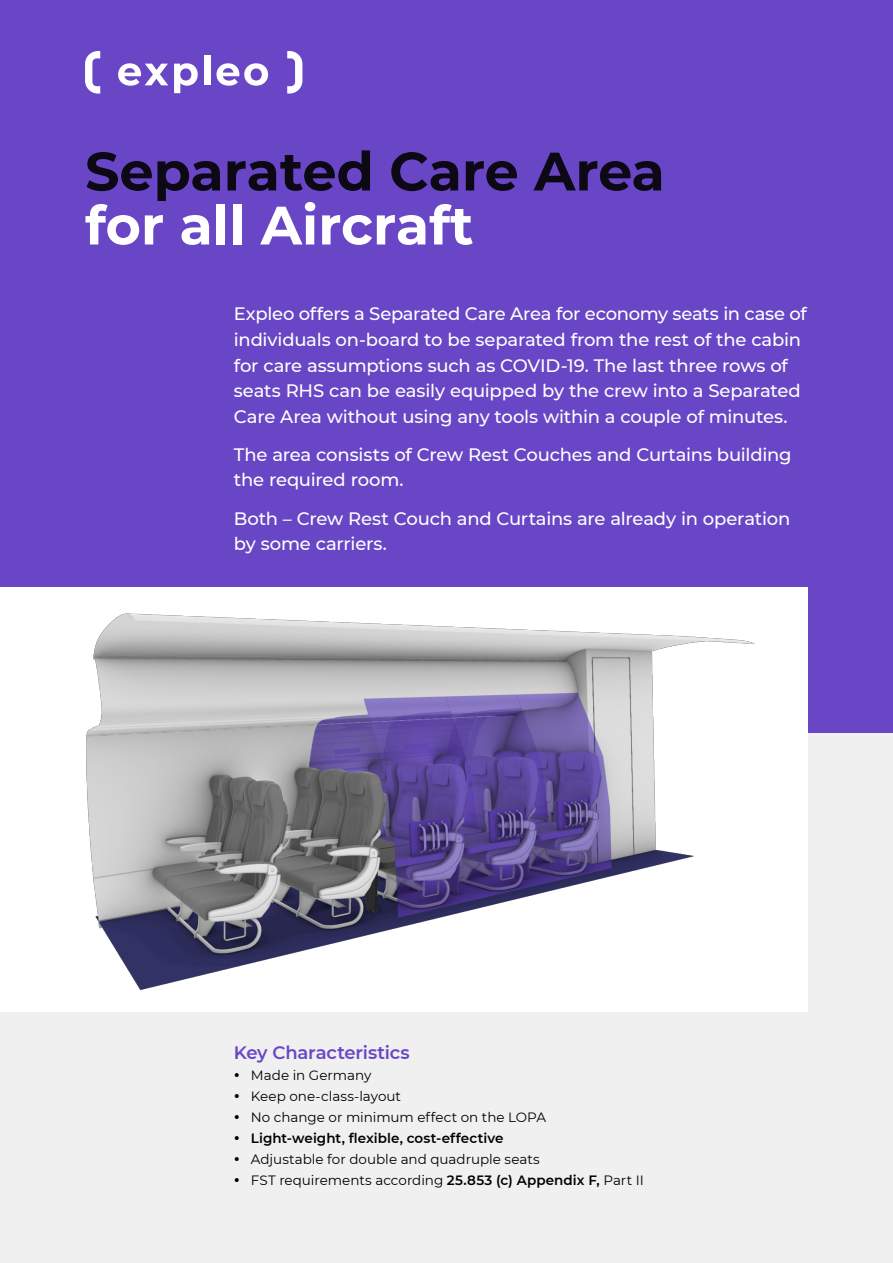
<style>
.page{position:relative;width:893px;height:1263px;background:#fff}
.page>*{position:absolute;margin:0;border:0;box-sizing:border-box;transform-origin:0 0}
.t1{font:700 54px "Montserrat";color:#0c0814}
.t2{font:700 54px "Montserrat";color:#fff}
.t3{font:500 18px/25.5px "Montserrat";letter-spacing:-.01em;color:#fff}
.t4{font:600 18px "Montserrat";letter-spacing:-.01em;color:#6846c6}
.t5{font:13.5px/21px "Montserrat";color:#000}
.t6{font:600 13.5px "Montserrat";letter-spacing:.005em;color:#000}
.s1{font-weight:600}
</style>
<div class="page">
<div style="left:0;top:0;width:893px;height:734px;background:#6846c6"></div>
<div style="left:0;top:733px;width:893px;height:530px;background:#f0f0f0"></div>
<svg style="left:85px;top:51px;width:15px;height:43px"></svg>
<svg style="left:287px;top:51px;width:15px;height:43px"></svg>
<svg style="left:118px;top:63px;width:50px;height:23px"></svg>
<svg style="left:174px;top:63px;width:24px;height:30px"></svg>
<div style="left:204px;top:55px;width:6px;height:30px;background:#fff"></div>
<svg style="left:216px;top:63px;width:52px;height:23px"></svg>
<div style="left:0;top:588px;width:808px;height:424px;background:#fff"></div>
<img style="left:86px;top:613px;width:669px;height:378px">
<h1 class="t1" style="left:85px;top:132px;width:581px">Separated Care Area</h1>
<h1 class="t2" style="left:85px;top:186px;width:390px">for all Aircraft</h1>
<p class="t3" style="left:234px;top:301px;width:575px">Expleo offers a Separated Care Area for economy seats in case of individuals on-board to be separated from the rest of the cabin for care assumptions such as COVID-19. The last three rows of seats RHS can be easily equipped by the crew into a Separated Care Area without using any tools within a couple of minutes.</p>
<p class="t3" style="left:234px;top:441px;width:559px">The area consists of Crew Rest Couches and Curtains building the required room.</p>
<p class="t3" style="left:234px;top:505px;width:558px">Both – Crew Rest Couch and Curtains are already in operation by some carriers.</p>
<p class="t4" style="left:234px;top:1040px;width:177px">Key Characteristics</p>
<p class="t5" style="left:251px;top:1064px;width:297px">Made in Germany<br>Keep one-class-layout<br>No change or minimum effect on the LOPA</p>
<p class="t6" style="left:251px;top:1129px;width:254px">Light-weight, flexible, cost-effective</p>
<p class="t5" style="left:251px;top:1148px;width:395px">Adjustable for double and quadruple seats<br>FST requirements according <span class="s1">25.853 (c) Appendix F,</span> Part II</p>
</div>
